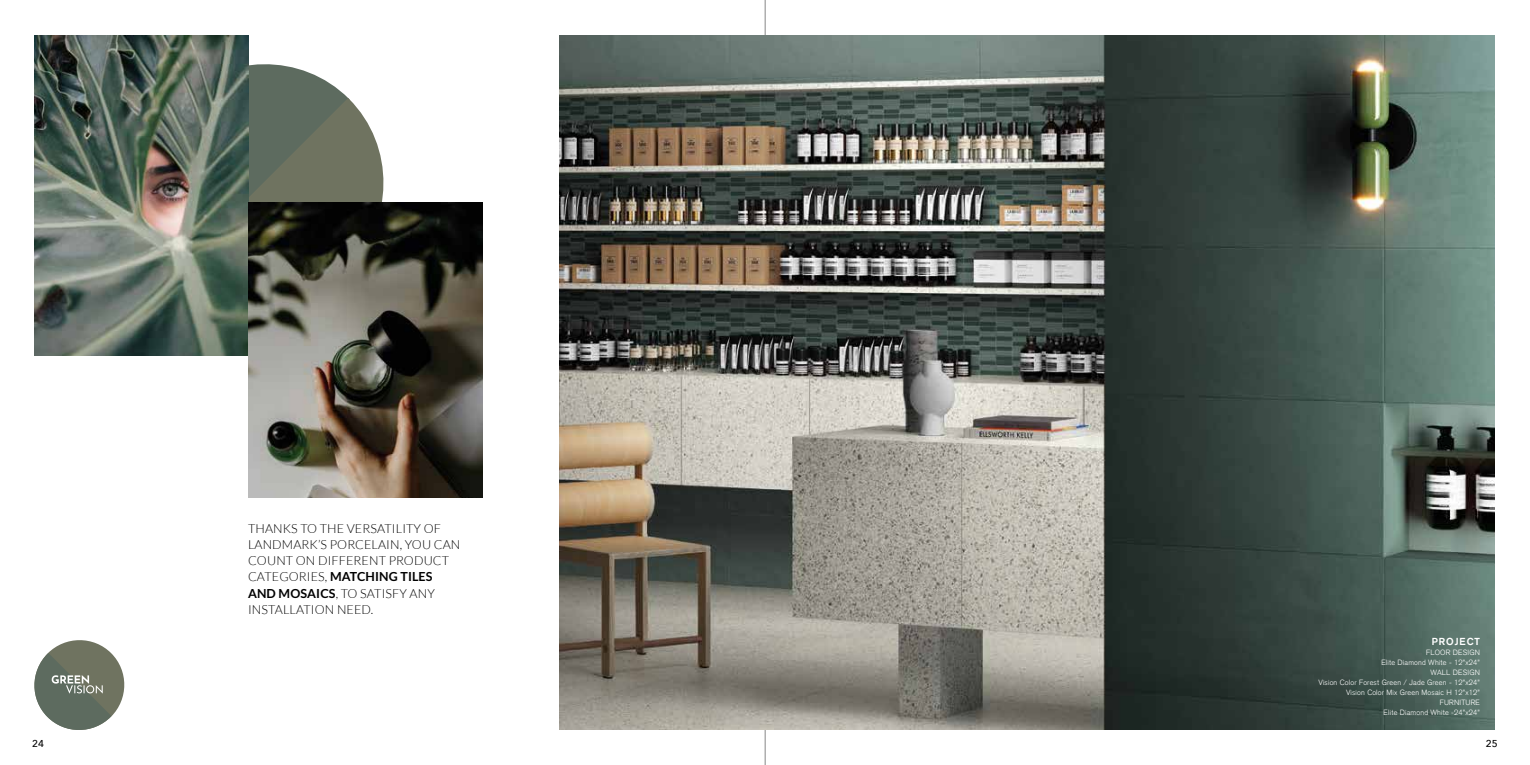
<style>
.page{position:relative;width:1530px;height:765px;background:#fff}
.page>*{position:absolute;margin:0;border:0;box-sizing:border-box;transform-origin:0 0}
.t1{font:300 12.5px/16.2px "Lato";letter-spacing:.01em;color:#000}
.t2{font:700 10px "Akzidenz Grotesk";letter-spacing:.1em;color:#fff}
.t3{font:500 10px "Avenir Next";color:#000}
.t4{font:300 7.5px/10px "Akzidenz Grotesk";letter-spacing:.025em;color:#fff;text-align:right}
.s1{font-weight:700}
</style>
<div class="page">
<hr style="left:765px;top:0;width:1px;height:765px;background:#878786">
<img style="left:560px;top:35px;width:935px;height:695px">
<svg style="left:248px;top:53px;width:98px;height:43px"></svg>
<svg style="left:248px;top:96px;width:136px;height:106px;background:#737a6b"></svg>
<img style="left:35px;top:35px;width:213px;height:321px">
<img style="left:248px;top:202px;width:234px;height:296px">
<svg style="left:34px;top:640px;width:91px;height:90px"></svg>
<h1 class="t1" style="left:248px;top:520px;width:214px">THANKS TO THE VERSATILITY OF<br>LANDMARK’S PORCELAIN, YOU CAN<br>COUNT ON DIFFERENT PRODUCT<br>CATEGORIES, <span class="s1">MATCHING TILES<br>AND MOSAICS</span>, TO SATISFY ANY<br>INSTALLATION NEED.</h1>
<h2 class="t2" style="left:1432px;top:636px;width:50px">PROJECT</h2>
<p class="t4" style="left:1319px;top:647px;width:163px">FLOOR DESIGN<br>Elite Diamond White - 12”x24”<br>WALL DESIGN<br>Vision Color Forest Green / Jade Green - 12”x24”<br>Vision Color Mix Green Mosaic H 12”x12”<br>FURNITURE<br>Elite Diamond White -24”x24”</p>
<h2 class="t3" style="left:32px;top:735px;width:13px">24</h2>
<h2 class="t3" style="left:1486px;top:735px;width:13px">25</h2>
</div>
